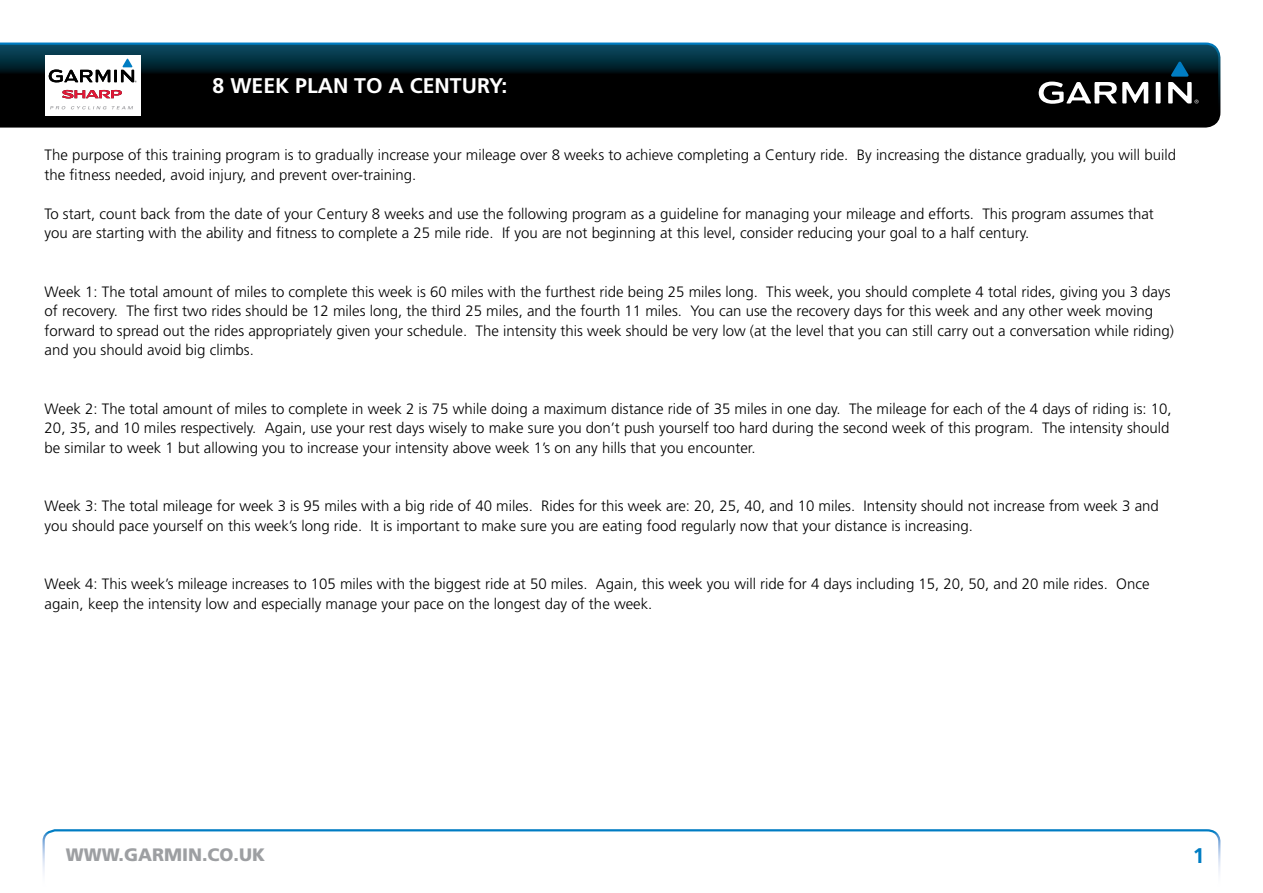
<style>
.page{position:relative;width:1263px;height:893px;background:#fff}
.page>*{position:absolute;margin:0;border:0;box-sizing:border-box;transform-origin:0 0}
.t1{font:700 21.3px "Frutiger LT Std";color:#fff}
.t2{font:700 21.3px "Frutiger LT Std";color:#007dc3}
.t3{font:900 18px "Frutiger LT Std";color:#9d9fa2}
.t4{font:300 15px/19.5px "Frutiger LT Std";color:#000}
</style>
<div class="page">
<svg style="left:0;top:43px;width:1220px;height:85px;background:#07181f"></svg>
<svg style="left:42px;top:829px;width:1179px;height:45px"></svg>
<div style="left:45px;top:55px;width:95px;height:61px;background:#fff"></div>
<svg style="left:62px;top:90px;width:60px;height:9px"></svg>
<svg style="left:49px;top:59px;width:88px;height:23px"></svg>
<svg style="left:50px;top:106px;width:83px;height:3px"></svg>
<h1 class="t1" style="left:213px;top:73px;width:296px">8 WEEK PLAN TO A CENTURY:</h1>
<p class="t4" style="left:45px;top:145px;width:1133px">The purpose of this training program is to gradually increase your mileage over 8 weeks to achieve completing a Century ride. By increasing the distance gradually, you will build the fitness needed, avoid injury, and prevent over-training.</p>
<p class="t4" style="left:45px;top:204px;width:1111px">To start, count back from the date of your Century 8 weeks and use the following program as a guideline for managing your mileage and efforts. This program assumes that you are starting with the ability and fitness to complete a 25 mile ride. If you are not beginning at this level, consider reducing your goal to a half century.</p>
<p class="t4" style="left:45px;top:282px;width:1131px">Week 1: The total amount of miles to complete this week is 60 miles with the furthest ride being 25 miles long. This week, you should complete 4 total rides, giving you 3 days of recovery. The first two rides should be 12 miles long, the third 25 miles, and the fourth 11 miles. You can use the recovery days for this week and any other week moving forward to spread out the rides appropriately given your schedule. The intensity this week should be very low (at the level that you can still carry out a conversation while riding) and you should avoid big climbs.</p>
<p class="t4" style="left:45px;top:399px;width:1128px">Week 2: The total amount of miles to complete in week 2 is 75 while doing a maximum distance ride of 35 miles in one day. The mileage for each of the 4 days of riding is: 10,<br>20, 35, and 10 miles respectively. Again, use your rest days wisely to make sure you don’t push yourself too hard during the second week of this program. The intensity should be similar to week 1 but allowing you to increase your intensity above week 1’s on any hills that you encounter.</p>
<p class="t4" style="left:45px;top:496px;width:1116px">Week 3: The total mileage for week 3 is 95 miles with a big ride of 40 miles. Rides for this week are: 20, 25, 40, and 10 miles. Intensity should not increase from week 3 and you should pace yourself on this week’s long ride. It is important to make sure you are eating food regularly now that your distance is increasing.</p>
<p class="t4" style="left:45px;top:574px;width:1106px">Week 4: This week’s mileage increases to 105 miles with the biggest ride at 50 miles. Again, this week you will ride for 4 days including 15, 20, 50, and 20 mile rides. Once again, keep the intensity low and especially manage your pace on the longest day of the week.</p>
<p class="t3" style="left:66px;top:844px;width:201px">WWW.GARMIN.CO.UK</p>
<h1 class="t2" style="left:1193px;top:843px;width:13px">1</h1>
</div>
